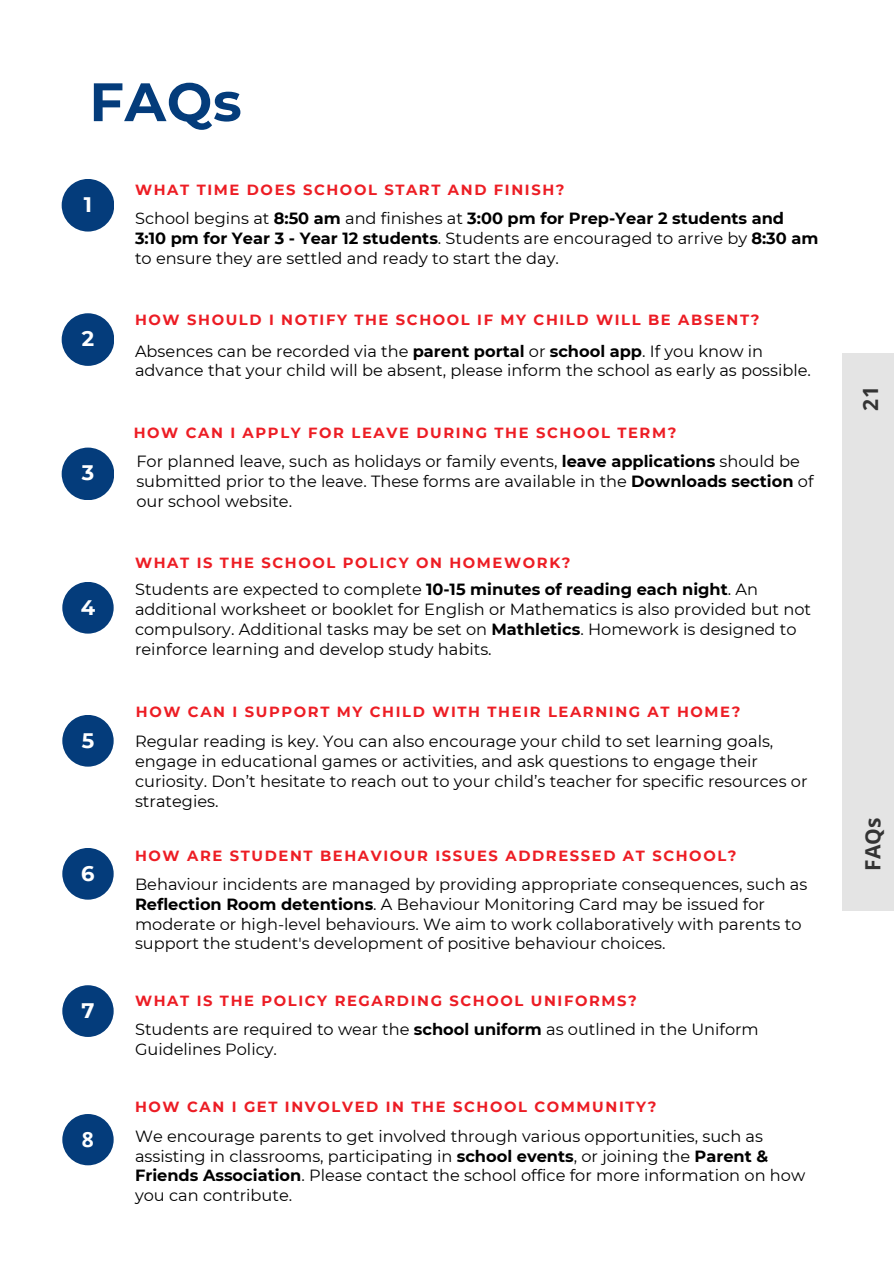
<style>
.page{position:relative;width:894px;height:1264px;background:#fff}
.page>*{position:absolute;margin:0;border:0;box-sizing:border-box;transform-origin:0 0}
.t1{font:700 54px "Montserrat";color:#043c7b}
.t2{font:700 21px "Montserrat";color:#fff}
.t3{font:700 21px "Open Sans";letter-spacing:.015em;color:#333}
.t4{font:700 21px "Open Sans";color:#fff}
.t5{font:16.2px/19.8px "Montserrat";color:#000}
.t6{font:700 14.7px "Montserrat";letter-spacing:.11em;color:#ed1d24}
.t7{font:700 14.7px "Montserrat";letter-spacing:.11em;color:#ec1c24}
.s1{font-weight:700}
</style>
<div class="page">
<div style="left:842px;top:353px;width:51px;height:557px;background:#e4e4e4"></div>
<div style="left:62px;top:179px;width:52px;height:52px;background:#043c7b;border-radius:50%"></div>
<div style="left:62px;top:313px;width:52px;height:53px;background:#043c7b;border-radius:50%"></div>
<div style="left:62px;top:447px;width:52px;height:53px;background:#043c7b;border-radius:50%"></div>
<div style="left:62px;top:582px;width:52px;height:51px;background:#043c7b;border-radius:50%"></div>
<div style="left:62px;top:715px;width:52px;height:51px;background:#043c7b;border-radius:50%"></div>
<div style="left:62px;top:848px;width:52px;height:51px;background:#043c7b;border-radius:50%"></div>
<div style="left:62px;top:985px;width:52px;height:51px;background:#043c7b;border-radius:50%"></div>
<div style="left:62px;top:1113px;width:52px;height:52px;background:#043c7b;border-radius:50%"></div>
<p class="t1" style="left:89px;top:69px;width:154px">FAQs</p>
<h1 class="t2" style="left:84px;top:191px;width:10px">1</h1>
<p class="t2" style="left:82px;top:325px;width:14px">2</p>
<h3 class="t2" style="left:82px;top:460px;width:14px">3</h3>
<p class="t2" style="left:81px;top:594px;width:16px">4</p>
<h2 class="t2" style="left:82px;top:727px;width:14px">5</h2>
<p class="t2" style="left:81px;top:860px;width:15px">6</p>
<p class="t2" style="left:81px;top:997px;width:15px">7</p>
<h3 class="t4" style="left:82px;top:1124px;width:13px">8</h3>
<p class="t6" style="left:135px;top:181px;width:431px">WHAT TIME DOES SCHOOL START AND FINISH?</p>
<p class="t5" style="left:135px;top:208px;width:684px">School begins at <span class="s1">8:50 am</span> and finishes at <span class="s1">3:00 pm for Prep-Year 2 students and<br>3:10 pm for Year 3 - Year 12 students</span>. Students are encouraged to arrive by <span class="s1">8:30 am </span>to ensure they are settled and ready to start the day.</p>
<h3 class="t7" style="left:135px;top:311px;width:625px">HOW SHOULD I NOTIFY THE SCHOOL IF MY CHILD WILL BE ABSENT?</h3>
<p class="t5" style="left:135px;top:341px;width:677px">Absences can be recorded via the <span class="s1">parent portal</span> or <span class="s1">school app</span>. If you know in advance that your child will be absent, please inform the school as early as possible.</p>
<p class="t6" style="left:134px;top:424px;width:544px">HOW CAN I APPLY FOR LEAVE DURING THE SCHOOL TERM?</p>
<p class="t5" style="left:136px;top:451px;width:678px">For planned leave, such as holidays or family events, <span class="s1">leave applications</span> should be submitted prior to the leave. These forms are available in the <span class="s1">Downloads section</span> of our school website.</p>
<p class="t6" style="left:135px;top:554px;width:437px">WHAT IS THE SCHOOL POLICY ON HOMEWORK?</p>
<h3 class="t5" style="left:135px;top:579px;width:677px">Students are expected to complete <span class="s1">10-15 minutes of reading each night</span>. An additional worksheet or booklet for English or Mathematics is also provided but not compulsory. Additional tasks may be set on <span class="s1">Mathletics</span>. Homework is designed to reinforce learning and develop study habits.</h3>
<p class="t6" style="left:136px;top:702px;width:606px">HOW CAN I SUPPORT MY CHILD WITH THEIR LEARNING AT HOME?</p>
<h3 class="t5" style="left:135px;top:731px;width:673px">Regular reading is key. You can also encourage your child to set learning goals, engage in educational games or activities, and ask questions to engage their curiosity. Don’t hesitate to reach out to your child’s teacher for specific resources or strategies.</h3>
<p class="t6" style="left:135px;top:846px;width:603px">HOW ARE STUDENT BEHAVIOUR ISSUES ADDRESSED AT SCHOOL?</p>
<h3 class="t5" style="left:135px;top:874px;width:673px">Behaviour incidents are managed by providing appropriate consequences, such as <span class="s1">Reflection Room detentions</span>. A Behaviour Monitoring Card may be issued for moderate or high-level behaviours. We aim to work collaboratively with parents to support the student's development of positive behaviour choices.</h3>
<p class="t7" style="left:135px;top:991px;width:503px">WHAT IS THE POLICY REGARDING SCHOOL UNIFORMS?</p>
<h3 class="t5" style="left:135px;top:1019px;width:625px">Students are required to wear the <span class="s1">school uniform</span> as outlined in the Uniform<br>Guidelines Policy.</h3>
<p class="t7" style="left:135px;top:1098px;width:522px">HOW CAN I GET INVOLVED IN THE SCHOOL COMMUNITY?</p>
<h3 class="t5" style="left:135px;top:1125px;width:671px">We encourage parents to get involved through various opportunities, such as assisting in classrooms, participating in <span class="s1">school events</span>, or joining the <span class="s1">Parent &amp; Friends Association</span>. Please contact the school office for more information on how you can contribute.</h3>
<p class="t3" style="left:855px;top:410px;width:26px;rotate:-90deg">21</p>
<p class="t3" style="left:857px;top:871px;width:55px;rotate:-90deg">FAQs</p>
</div>
